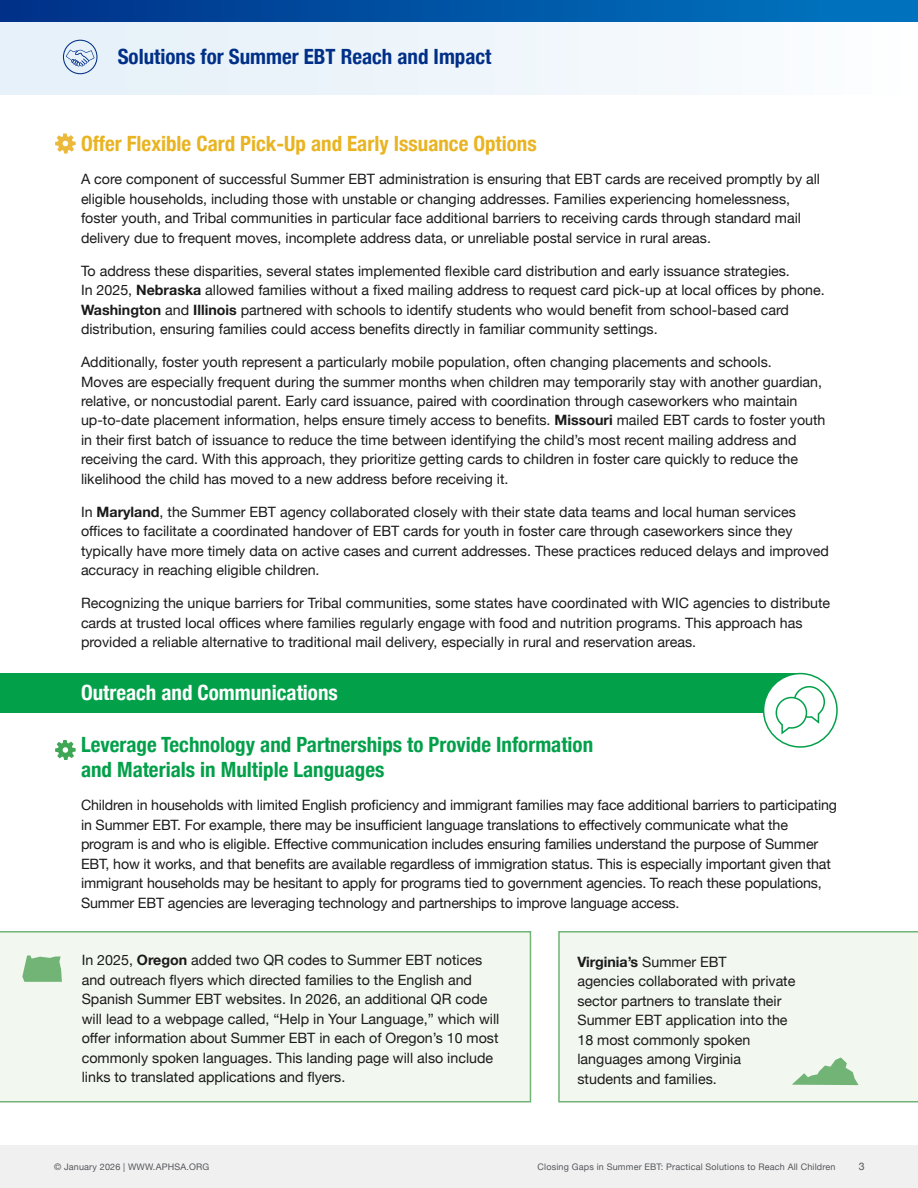
<style>
.page{position:relative;width:918px;height:1188px;background:#fff}
.page>*{position:absolute;margin:0;border:0;box-sizing:border-box;transform-origin:0 0}
.t1{font:700 condensed 21px/25.2px "Helvetica Neue";color:#03a04a}
.t2{font:700 condensed 21px "Helvetica Neue";color:#e9b422}
.t3{font:700 condensed 21px "Helvetica Neue";color:#002f87}
.t4{font:700 condensed 21px "Helvetica Neue";color:#fff}
.t5{font:14.25px/19.5px "Helvetica Neue";color:#1a1a1a}
.t6{font:10.5px "Helvetica Neue";color:#54565a}
.t7{font:9px "Helvetica Neue";letter-spacing:.02em;color:#54565a}
.s1{font-weight:700}
</style>
<div class="page">
<div style="left:0;top:931px;width:531px;height:171px;background:#f2f7f0"></div>
<div style="left:558px;top:931px;width:360px;height:171px;background:#f2f7f0"></div>
<div style="left:0;top:673px;width:800px;height:40px;background:#03a04a"></div>
<div style="left:764px;top:674px;width:73px;height:73px;background:#fff;border-radius:50%"></div>
<div style="left:763px;top:673px;width:75px;height:75px;border:2px solid #03a04a;border-radius:50%"></div>
<svg style="left:775px;top:685px;width:51px;height:51px"></svg>
<svg style="left:792px;top:1058px;width:66px;height:27px"></svg>
<svg style="left:22px;top:956px;width:40px;height:26px"></svg>
<div style="left:0;top:1146px;width:918px;height:42px;background:#f0f0f0"></div>
<div style="left:0;top:19px;width:918px;height:75px;background:linear-gradient(to right,#e3eef8,#fcfdfe)"></div>
<div style="left:0;top:0;width:918px;height:22px;background:linear-gradient(to right,#003188,#0077c1)"></div>
<div style="left:63px;top:40px;width:34px;height:34px;border:1px solid #002f87;border-radius:50%"></div>
<svg style="left:66px;top:50px;width:29px;height:16px"></svg>
<svg style="left:55px;top:133px;width:21px;height:21px"></svg>
<svg style="left:55px;top:740px;width:21px;height:20px"></svg>
<h1 class="t3" style="left:118px;top:40px;width:375px">Solutions for Summer EBT Reach and Impact</h1>
<h1 class="t2" style="left:81px;top:126px;width:457px">Offer Flexible Card Pick-Up and Early Issuance Options</h1>
<p class="t5" style="left:81px;top:170px;width:741px">A core component of successful Summer EBT administration is ensuring that EBT cards are received promptly by all eligible households, including those with unstable or changing addresses. Families experiencing homelessness, foster youth, and Tribal communities in particular face additional barriers to receiving cards through standard mail delivery due to frequent moves, incomplete address data, or unreliable postal service in rural areas.</p>
<p class="t5" style="left:81px;top:262px;width:745px">To address these disparities, several states implemented flexible card distribution and early issuance strategies.<br>In 2025, <span class="s1">Nebraska</span> allowed families without a fixed mailing address to request card pick-up at local offices by phone.<br><span class="s1">Washington</span> and <span class="s1">Illinois</span> partnered with schools to identify students who would benefit from school-based card distribution, ensuring families could access benefits directly in familiar community settings.</p>
<p class="t5" style="left:81px;top:353px;width:746px">Additionally, foster youth represent a particularly mobile population, often changing placements and schools.<br>Moves are especially frequent during the summer months when children may temporarily stay with another guardian, relative, or noncustodial parent. Early card issuance, paired with coordination through caseworkers who maintain up-to-date placement information, helps ensure timely access to benefits. <span class="s1">Missouri</span> mailed EBT cards to foster youth in their first batch of issuance to reduce the time between identifying the child’s most recent mailing address and receiving the card. With this approach, they prioritize getting cards to children in foster care quickly to reduce the likelihood the child has moved to a new address before receiving it.</p>
<p class="t5" style="left:81px;top:503px;width:750px">In <span class="s1">Maryland</span>, the Summer EBT agency collaborated closely with their state data teams and local human services offices to facilitate a coordinated handover of EBT cards for youth in foster care through caseworkers since they typically have more timely data on active cases and current addresses. These practices reduced delays and improved accuracy in reaching eligible children.</p>
<p class="t5" style="left:81px;top:595px;width:751px">Recognizing the unique barriers for Tribal communities, some states have coordinated with WIC agencies to distribute cards at trusted local offices where families regularly engage with food and nutrition programs. This approach has provided a reliable alternative to traditional mail delivery, especially in rural and reservation areas.</p>
<h1 class="t4" style="left:81px;top:675px;width:258px">Outreach and Communications</h1>
<h1 class="t1" style="left:81px;top:730px;width:514px">Leverage Technology and Partnerships to Provide Information and Materials in Multiple Languages</h1>
<p class="t5" style="left:81px;top:796px;width:758px">Children in households with limited English proficiency and immigrant families may face additional barriers to participating in Summer EBT. For example, there may be insufficient language translations to effectively communicate what the program is and who is eligible. Effective communication includes ensuring families understand the purpose of Summer EBT, how it works, and that benefits are available regardless of immigration status. This is especially important given that immigrant households may be hesitant to apply for programs tied to government agencies. To reach these populations, Summer EBT agencies are leveraging technology and partnerships to improve language access.</p>
<p class="t5" style="left:82px;top:951px;width:419px">In 2025, <span class="s1">Oregon</span> added two QR codes to Summer EBT notices and outreach flyers which directed families to the English and Spanish Summer EBT websites. In 2026, an additional QR code will lead to a webpage called, “Help in Your Language,” which will offer information about Summer EBT in each of Oregon’s 10 most commonly spoken languages. This landing page will also include links to translated applications and flyers.</p>
<p class="t5" style="left:577px;top:953px;width:219px"><span class="s1">Virginia’s</span> Summer EBT<br>agencies collaborated with private sector partners to translate their<br>Summer EBT application into the<br>18 most commonly spoken languages among Virginia students and families.</p>
<p class="t7" style="left:54px;top:1163px;width:157px">© January 2026 | WWW.APHSA.ORG</p>
<p class="t7" style="left:538px;top:1163px;width:299px">Closing Gaps in Summer EBT: Practical Solutions to Reach All Children</p>
<p class="t6" style="left:859px;top:1162px;width:7px">3</p>
</div>
